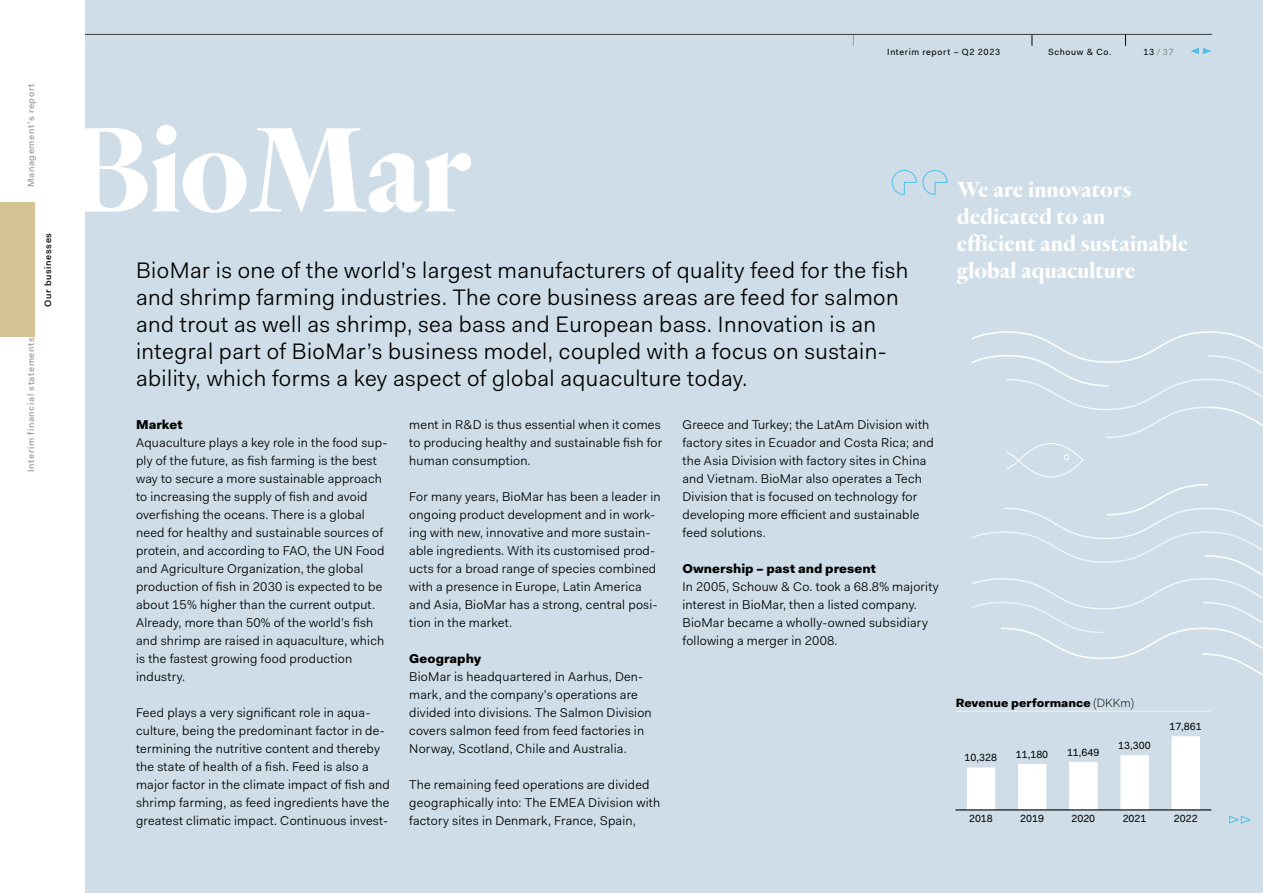
<style>
.page{position:relative;width:1263px;height:893px;background:#fff}
.page>*{position:absolute;margin:0;border:0;box-sizing:border-box;transform-origin:0 0}
.t1{font:700 124.5px "Heldane Display";letter-spacing:.005em;color:#fff}
.t2{font:22.5px/27px "Fakt Blond";letter-spacing:.02em;color:#000}
.t3{font:700 22.5px/27px "Heldane Display";letter-spacing:.03em;color:#fff}
.t4{font:900 12.9px "Fakt";color:#000}
.t5{font:12.75px/18px "Fakt Blond";letter-spacing:.015em;color:#000}
.t6{font:900 12px "Fakt";letter-spacing:.005em;color:#000}
.t7{font:10.5px "Fakt";color:#000}
.t8{font:500 9.3px "Fakt";letter-spacing:.065em;color:#9d9d9c}
.t9{font:500 9.3px "Fakt";letter-spacing:.07em;color:#000}
.t10{font:9px "Fakt";letter-spacing:.07em;color:#000}
.t11{font:9px "Fakt";color:#878787}
.s1{color:#000}
.s2{font-weight:300}
</style>
<div class="page">
<div style="left:85px;top:0;width:1178px;height:893px;background:#cedde7"></div>
<div style="left:1019px;top:443px;width:64px;height:34px;border:1px solid #fff;border-radius:50%"></div>
<svg style="left:1006px;top:452px;width:14px;height:17px"></svg>
<svg style="left:1064px;top:454px;width:5px;height:6px"></svg>
<svg style="left:971px;top:484px;width:292px;height:192px"></svg>
<svg style="left:971px;top:331px;width:292px;height:107px"></svg>
<svg style="left:891px;top:170px;width:57px;height:25px"></svg>
<svg style="left:1229px;top:816px;width:22px;height:8px"></svg>
<hr style="left:956px;top:711px;width:255px;height:1px;background:#e7ecef">
<svg style="left:967px;top:736px;width:233px;height:73px"></svg>
<hr style="left:955px;top:809px;width:256px;height:1px;background:#000">
<hr style="left:85px;top:34px;width:1127px;height:1px;background:#3c3c3b">
<svg style="left:1190px;top:48px;width:21px;height:6px"></svg>
<div style="left:0;top:202px;width:34px;height:135px;background:#d4c293"></div>
<p class="t8" style="left:25px;top:187px;width:105px;rotate:-90deg">Management’s report</p>
<p class="t9" style="left:42px;top:307px;width:76px;rotate:-90deg">Our businesses</p>
<p class="t8" style="left:25px;top:472px;width:136px;rotate:-90deg">Interim financial statements</p>
<h1 class="t1" style="left:67px;top:94px;width:406px">BioMar</h1>
<p class="t10" style="left:887px;top:46px;width:114px">Interim report – Q2 2023</p>
<p class="t10" style="left:1048px;top:46px;width:65px">Schouw &amp; Co.</p>
<p class="t11" style="left:1143px;top:46px;width:32px"><span class="s1">13</span>/37</p>
<h2 class="t3" style="left:957px;top:176px;width:232px">We are innovators dedicated to an efficient and sustainable</h2>
<h2 class="t2" style="left:136px;top:257px;width:774px">BioMar is one of the world’s largest manufacturers of quality feed for the fish</h2>
<h2 class="t3" style="left:957px;top:257px;width:179px">global aquaculture</h2>
<p class="t2" style="left:136px;top:284px;width:764px">and shrimp farming industries. The core business areas are feed for salmon and trout as well as shrimp, sea bass and European bass. Innovation is an integral part of BioMar’s business model, coupled with a focus on sustain&shy;ability, which forms a key aspect of global aquaculture today.</p>
<p class="t4" style="left:136px;top:416px;width:48px">Market</p>
<p class="t5" style="left:136px;top:434px;width:253px">Aquaculture plays a key role in the food sup&shy;ply of the future, as fish farming is the best way to secure a more sustainable approach to increasing the supply of fish and avoid overfishing the oceans. There is a global need for healthy and sustainable sources of protein, and according to FAO, the UN Food and Agriculture Organization, the global production of fish in 2030 is expected to be about 15% higher than the current output.<br>Already, more than 50% of the world’s fish and shrimp are raised in aquaculture, which is the fastest growing food production industry.</p>
<p class="t5" style="left:136px;top:704px;width:255px">Feed plays a very significant role in aqua&shy;culture, being the predominant factor in de&shy;termining the nutritive content and thereby the state of health of a fish. Feed is also a major factor in the climate impact of fish and shrimp farming, as feed ingredients have the greatest climatic impact. Continuous invest-</p>
<p class="t5" style="left:682px;top:416px;width:253px">Greece and Turkey; the LatAm Division with factory sites in Ecuador and Costa Rica; and the Asia Division with factory sites in China and Vietnam. BioMar also operates a Tech Division that is focused on technology for developing more efficient and sustainable feed solutions.</p>
<p class="t4" style="left:682px;top:560px;width:195px">Ownership – past and present</p>
<p class="t5" style="left:682px;top:578px;width:258px">In 2005, Schouw &amp; Co. took a 68.8% majority interest in BioMar, then a listed company.<br>BioMar became a wholly-owned subsidiary following a merger in 2008.</p>
<p class="t5" style="left:409px;top:416px;width:254px;text-align:justify">ment in R&amp;D is thus essential when it comes to producing healthy and sustainable fish for human consumption.</p>
<p class="t5" style="left:409px;top:488px;width:253px">For many years, BioMar has been a leader in ongoing product development and in work&shy;ing with new, innovative and more sustain&shy;able ingredients. With its customised prod&shy;ucts for a broad range of species combined with a presence in Europe, Latin America and Asia, BioMar has a strong, central posi&shy;tion in the market.</p>
<p class="t4" style="left:409px;top:650px;width:73px">Geography</p>
<p class="t5" style="left:409px;top:668px;width:244px">BioMar is headquartered in Aarhus, Den&shy;mark, and the company’s operations are divided into divisions. The Salmon Division covers salmon feed from feed factories in Norway, Scotland, Chile and Australia.</p>
<p class="t5" style="left:409px;top:776px;width:252px">The remaining feed operations are divided geographically into: The EMEA Division with factory sites in Denmark, France, Spain,</p>
<p class="t6" style="left:956px;top:694px;width:180px">Revenue performance <span class="s2">(DKKm)</span></p>
<p class="t7" style="left:1169px;top:720px;width:34px">17,861</p>
<p class="t7" style="left:1118px;top:738px;width:34px">13,300</p>
<p class="t7" style="left:965px;top:751px;width:34px">10,328</p>
<p class="t7" style="left:1016px;top:747px;width:34px">11,180</p>
<p class="t7" style="left:1067px;top:745px;width:34px">11,649</p>
<p class="t7" style="left:969px;top:811px;width:25px">2018</p>
<p class="t7" style="left:1020px;top:811px;width:25px">2019</p>
<p class="t7" style="left:1071px;top:811px;width:25px">2020</p>
<p class="t7" style="left:1123px;top:811px;width:25px">2021</p>
<p class="t7" style="left:1174px;top:811px;width:25px">2022</p>
</div>
